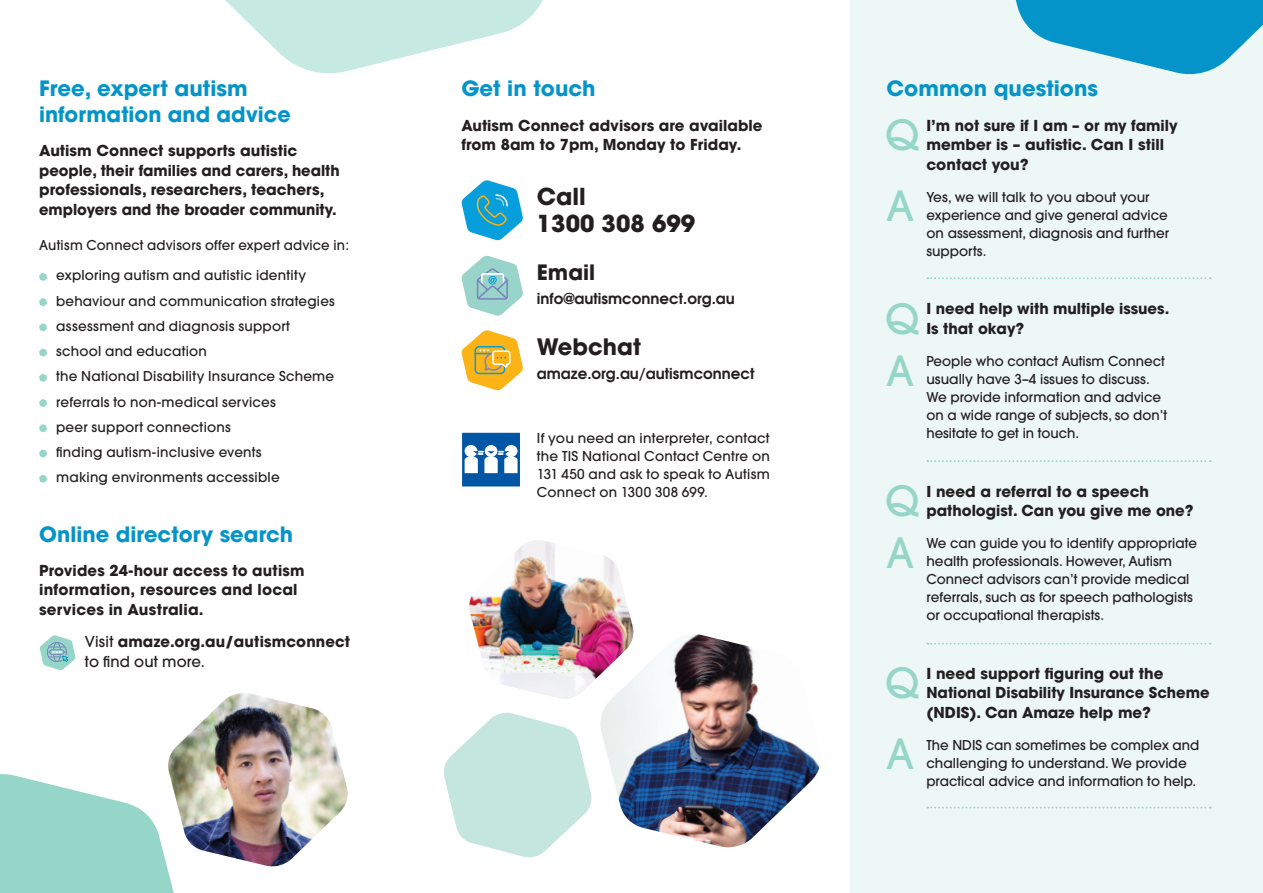
<style>
.page{position:relative;width:1263px;height:893px;background:#fff}
.page>*{position:absolute;margin:0;border:0;box-sizing:border-box;transform-origin:0 0}
.t1{font:500 41.4px "Avant Garde";color:#96d6c9}
.t2{font:700 23.25px/27.3px "Avant Garde";color:#231f20}
.t3{font:700 22.5px "Avant Garde";color:#231f20}
.t4{font:700 21px/25.5px "Avant Garde";color:#0594c9}
.t5{font:700 21px "Avant Garde";color:#231f20}
.t6{font:700 15px/19.5px "Avant Garde";color:#231f20}
.t7{font:600 15px "Avant Garde";color:#231f20}
.t8{font:500 13.5px/18px "Avant Garde";color:#231f20}
.t9{font:500 13.5px "Avant Garde";letter-spacing:.02em;color:#231f20}
.s1{font-weight:500}
</style>
<div class="page">
<div style="left:850px;top:0;width:413px;height:893px;background:#edf7f5"></div>
<svg style="left:39px;top:273px;width:8px;height:8px"></svg>
<svg style="left:39px;top:298px;width:8px;height:8px"></svg>
<svg style="left:39px;top:323px;width:8px;height:8px"></svg>
<svg style="left:39px;top:349px;width:8px;height:8px"></svg>
<svg style="left:39px;top:374px;width:8px;height:8px"></svg>
<svg style="left:39px;top:399px;width:8px;height:8px"></svg>
<svg style="left:39px;top:424px;width:8px;height:8px"></svg>
<svg style="left:39px;top:449px;width:8px;height:9px"></svg>
<svg style="left:39px;top:475px;width:8px;height:8px"></svg>
<svg style="left:225px;top:0;width:318px;height:74px"></svg>
<div style="left:461px;top:432px;width:60px;height:55px;background:#0155a5;border:1px solid #fff"></div>
<svg style="left:465px;top:445px;width:53px;height:28px"></svg>
<img style="left:469px;top:540px;width:165px;height:159px">
<img style="left:598px;top:634px;width:222px;height:214px">
<svg style="left:461px;top:180px;width:62px;height:61px"></svg>
<svg style="left:461px;top:255px;width:62px;height:61px"></svg>
<svg style="left:461px;top:330px;width:62px;height:61px"></svg>
<svg style="left:1015px;top:0;width:248px;height:75px"></svg>
<svg style="left:39px;top:635px;width:37px;height:36px"></svg>
<svg style="left:444px;top:713px;width:148px;height:145px"></svg>
<svg style="left:927px;top:277px;width:284px;height:2px"></svg>
<svg style="left:927px;top:460px;width:284px;height:2px"></svg>
<svg style="left:927px;top:643px;width:284px;height:2px"></svg>
<svg style="left:927px;top:807px;width:284px;height:1px"></svg>
<svg style="left:0;top:774px;width:174px;height:119px"></svg>
<img style="left:167px;top:693px;width:181px;height:175px">
<p class="t4" style="left:39px;top:76px;width:253px">Free, expert autism information and advice</p>
<p class="t6" style="left:39px;top:141px;width:302px">Autism Connect supports autistic people, their families and carers, health professionals, researchers, teachers, employers and the broader community.</p>
<p class="t8" style="left:39px;top:236px;width:311px">Autism Connect advisors offer expert advice in:</p>
<p class="t9" style="left:56px;top:267px;width:251px">exploring autism and autistic identity</p>
<p class="t8" style="left:56px;top:292px;width:280px">behaviour and communication strategies</p>
<p class="t9" style="left:56px;top:318px;width:235px">assessment and diagnosis support</p>
<p class="t8" style="left:56px;top:342px;width:152px">school and education</p>
<p class="t9" style="left:56px;top:368px;width:280px">the National Disability Insurance Scheme</p>
<p class="t8" style="left:56px;top:393px;width:221px">referrals to non-medical services</p>
<p class="t8" style="left:56px;top:418px;width:176px">peer support connections</p>
<p class="t9" style="left:56px;top:444px;width:207px">finding autism-inclusive events</p>
<p class="t9" style="left:56px;top:469px;width:225px">making environments accessible</p>
<p class="t4" style="left:39px;top:521px;width:256px">Online directory search</p>
<p class="t6" style="left:39px;top:561px;width:267px">Provides 24-hour access to autism information, resources and local services in Australia.</p>
<p class="t6" style="left:85px;top:632px;width:267px"><span class="s1">Visit</span> amaze.org.au/autismconnect <span class="s1">to find out more.</span></p>
<p class="t4" style="left:461px;top:76px;width:136px">Get in touch</p>
<p class="t6" style="left:461px;top:115px;width:303px">Autism Connect advisors are available from 8am to 7pm, Monday to Friday.</p>
<p class="t2" style="left:537px;top:183px;width:160px">Call<br>1300 308 699</p>
<p class="t5" style="left:537px;top:259px;width:60px">Email</p>
<p class="t7" style="left:537px;top:288px;width:199px">info@autismconnect.org.au</p>
<p class="t3" style="left:537px;top:332px;width:106px">Webchat</p>
<p class="t7" style="left:537px;top:363px;width:219px">amaze.org.au/autismconnect</p>
<p class="t8" style="left:537px;top:429px;width:235px;text-align:justify">If you need an interpreter, contact the TIS National Contact Centre on 131 450 and ask to speak to Autism Connect on 1300 308 699.</p>
<p class="t4" style="left:887px;top:76px;width:213px">Common questions</p>
<p class="t1" style="left:885px;top:110px;width:36px">Q</p>
<p class="t6" style="left:926px;top:115px;width:253px">I’m not sure if I am – or my family member is – autistic. Can I still contact you?</p>
<p class="t1" style="left:886px;top:181px;width:30px">A</p>
<p class="t8" style="left:926px;top:188px;width:244px">Yes, we will talk to you about your experience and give general advice on assessment, diagnosis and further supports.</p>
<p class="t1" style="left:885px;top:293px;width:36px">Q</p>
<p class="t6" style="left:926px;top:299px;width:245px">I need help with multiple issues.<br>Is that okay?</p>
<p class="t1" style="left:886px;top:345px;width:30px">A</p>
<p class="t8" style="left:926px;top:352px;width:242px">People who contact Autism Connect usually have 3–4 issues to discuss.<br>We provide information and advice on a wide range of subjects, so don’t hesitate to get in touch.</p>
<p class="t1" style="left:885px;top:475px;width:36px">Q</p>
<p class="t6" style="left:926px;top:481px;width:269px">I need a referral to a speech pathologist. Can you give me one?</p>
<p class="t1" style="left:886px;top:527px;width:30px">A</p>
<p class="t8" style="left:926px;top:534px;width:272px">We can guide you to identify appropriate health professionals. However, Autism Connect advisors can’t provide medical referrals, such as for speech pathologists or occupational therapists.</p>
<p class="t1" style="left:885px;top:657px;width:36px">Q</p>
<p class="t6" style="left:926px;top:663px;width:285px">I need support figuring out the<br>National Disability Insurance Scheme (NDIS). Can Amaze help me?</p>
<p class="t1" style="left:886px;top:729px;width:30px">A</p>
<p class="t8" style="left:926px;top:736px;width:274px">The NDIS can sometimes be complex and challenging to understand. We provide practical advice and information to help.</p>
</div>
